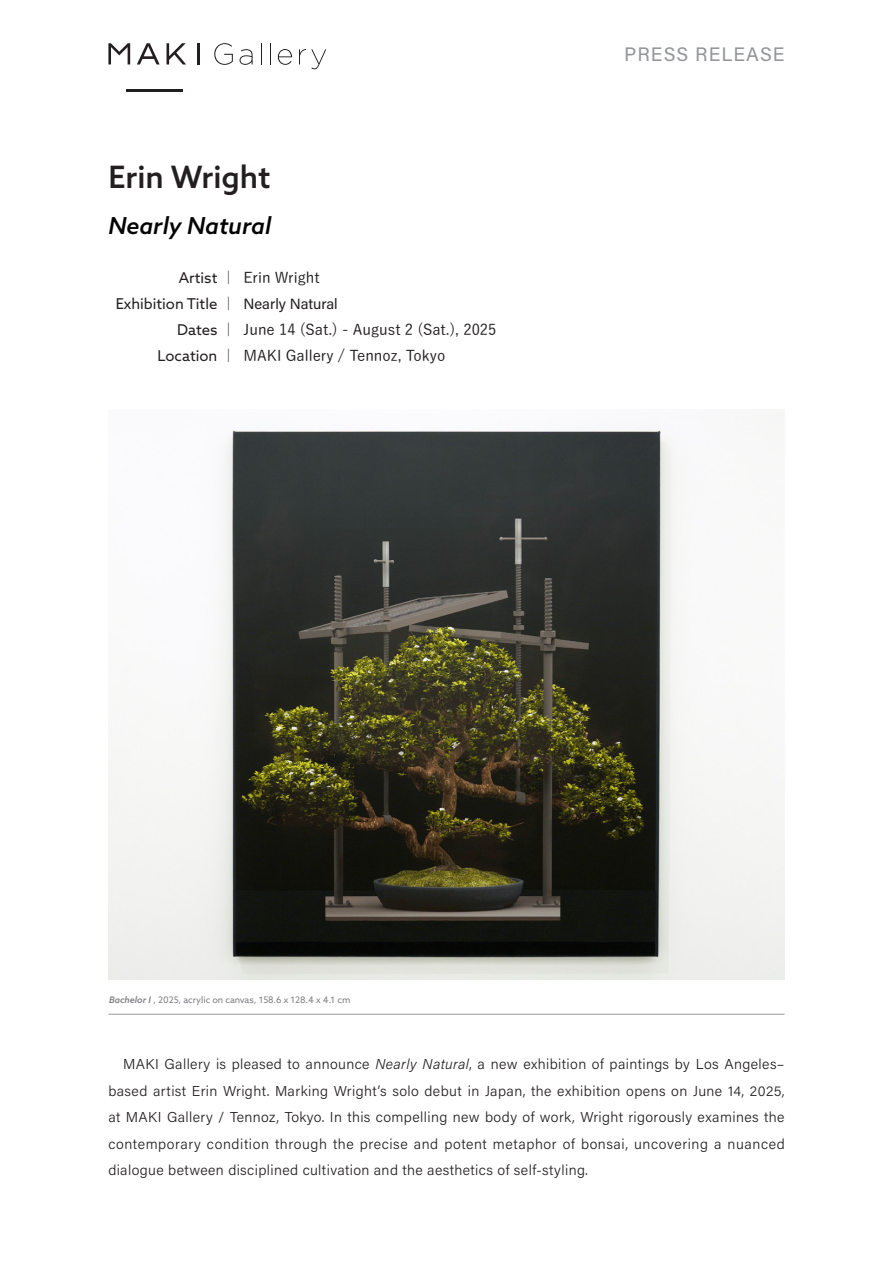
<style>
.page{position:relative;width:893px;height:1263px;background:#fff}
.page>*{position:absolute;margin:0;border:0;box-sizing:border-box;transform-origin:0 0}
.基本段落{font:500 30.9px "Azo Sans";color:#231f20}
.h2_展覧会名{font:italic 500 23.4px "Azo Sans";color:#030303}
.t1{font:19.5px "Acumin Pro";letter-spacing:.055em;color:#939598}
.基本段落-2{font:500 14.85px "Yu Gothic";color:#231f20}
.基本段落-3{font:14.85px "Azo Sans";color:#231f20}
.基本段落-4{font:14.85px "Acumin Variable Concept";color:#231f20}
.t2{font:300 14.4px/26.5px "Acumin Pro";letter-spacing:.025em;color:#231f20;text-align:justify}
.t3{font:9px "Azo Sans";color:#7c7e81}
.s1{font-family:"Yu Gothic"}
.s2{font-weight:500;font-style:italic}
.s3{font-style:italic}
</style>
<div class="page">
<svg style="left:214px;top:43px;width:19px;height:22px"></svg>
<svg style="left:240px;top:49px;width:13px;height:16px"></svg>
<svg style="left:261px;top:43px;width:1px;height:21px"></svg>
<svg style="left:270px;top:43px;width:1px;height:21px"></svg>
<svg style="left:278px;top:49px;width:14px;height:16px"></svg>
<svg style="left:299px;top:49px;width:27px;height:20px"></svg>
<svg style="left:137px;top:43px;width:23px;height:21px"></svg>
<hr style="left:126px;top:89px;width:56px;height:2px;background:#231f20">
<hr style="left:197px;top:43px;width:3px;height:21px;background:#231f20">
<svg style="left:167px;top:43px;width:19px;height:21px"></svg>
<svg style="left:108px;top:43px;width:22px;height:21px"></svg>
<img style="left:108px;top:409px;width:676px;height:570px">
<hr style="left:108px;top:1014px;width:676px;height:1px;background:#97999c">
<p class="基本段落" style="left:108px;top:157px;width:164px">Erin Wright</p>
<p class="h2_展覧会名" style="left:108px;top:210px;width:164px">Nearly Natural</p>
<p class="基本段落-3" style="left:179px;top:268px;width:59px">Artist <span class="s1">｜</span></p>
<p class="基本段落-3" style="left:116px;top:294px;width:122px">Exhibition Title <span class="s1">｜</span></p>
<p class="基本段落-3" style="left:177px;top:320px;width:60px">Dates <span class="s1">｜</span></p>
<p class="基本段落-3" style="left:158px;top:346px;width:80px">Location <span class="s1">｜</span></p>
<p class="基本段落-2" style="left:243px;top:264px;width:78px">Erin Wright</p>
<p class="基本段落-4" style="left:243px;top:293px;width:96px">Nearly Natural</p>
<p class="基本段落-2" style="left:243px;top:316px;width:254px">June 14 (Sat.) - August 2 (Sat.), 2025</p>
<p class="基本段落-2" style="left:243px;top:342px;width:203px">MAKI Gallery / Tennoz, Tokyo</p>
<h3 class="t1" style="left:624px;top:41px;width:162px">PRESS RELEASE</h3>
<p class="t3" style="left:109px;top:994px;width:243px"><span class="s2">Bachelor I</span> , 2025, acrylic on canvas, 158.6 x 128.4 x 4.1 cm</p>
<p class="t2" style="left:108px;top:1050px;width:678px;text-indent:15px">MAKI Gallery is pleased to announce <span class="s3">Nearly Natural</span>, a new exhibition of paintings by Los Angeles– based artist Erin Wright. Marking Wright’s solo debut in Japan, the exhibition opens on June 14, 2025, at MAKI Gallery / Tennoz, Tokyo. In this compelling new body of work, Wright rigorously examines the contemporary condition through the precise and potent metaphor of bonsai, uncovering a nuanced dialogue between disciplined cultivation and the aesthetics of self-styling.</p>
</div>
